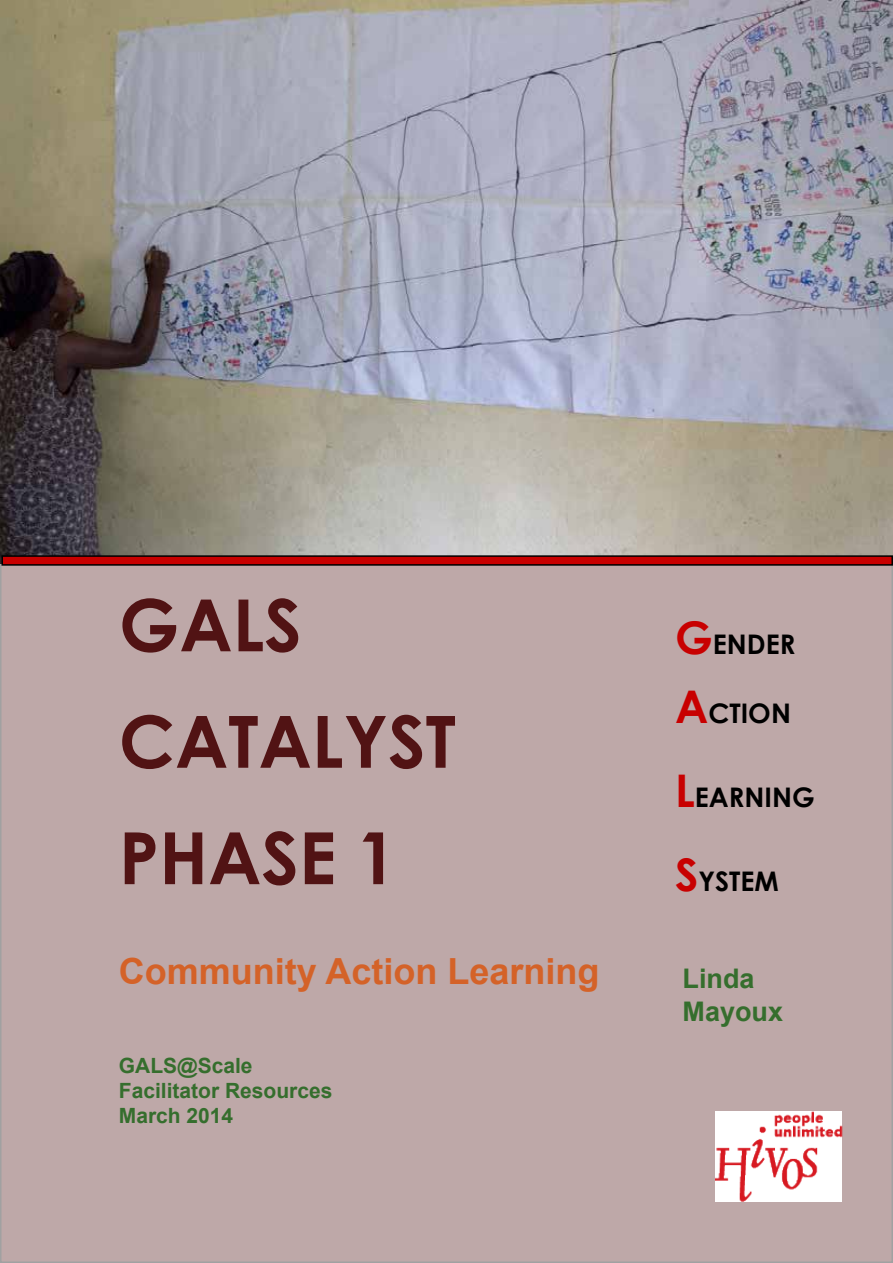
<style>
.page{position:relative;width:893px;height:1263px;background:#fff}
.page>*{position:absolute;margin:0;border:0;box-sizing:border-box;transform-origin:0 0}
.t1{font:700 72px/116.4px "Century Gothic";color:#511314}
.t2{font:700 36px "Arial";color:#d46228}
.t3{font:700 27px "Century Gothic";color:#000}
.t4{font:700 27px/32.4px "Arial";color:#356e2d}
.t5{font:700 21px/25.2px "Arial";color:#356e2d}
.s1{font-size:45px;color:#c80000}
</style>
<div class="page">
<img style="left:0;top:0;width:893px;height:564px">
<div style="left:1px;top:565px;width:891px;height:697px;background:#bea8a8"></div>
<img style="left:716px;top:1111px;width:126px;height:91px">
<div style="left:2px;top:556px;width:890px;height:9px;background:#c80000"></div>
<div style="left:2px;top:555px;width:891px;height:11px;border:2px solid #000"></div>
<h1 class="t1" style="left:119px;top:564px;width:338px">GALS<br>CATALYST<br>PHASE 1</h1>
<h2 class="t2" style="left:119px;top:946px;width:482px">Community Action Learning</h2>
<p class="t5" style="left:119px;top:1053px;width:215px">GALS@Scale<br>Facilitator Resources<br>March 2014</p>
<p class="t3" style="left:675px;top:623px;width:122px"><span class="s1">G</span>ENDER</p>
<p class="t3" style="left:675px;top:692px;width:117px"><span class="s1">A</span>CTION</p>
<p class="t3" style="left:675px;top:776px;width:141px"><span class="s1">L</span>EARNING</p>
<p class="t3" style="left:675px;top:860px;width:105px"><span class="s1">S</span>YSTEM</p>
<p class="t4" style="left:682px;top:963px;width:102px">Linda<br>Mayoux</p>
</div>
